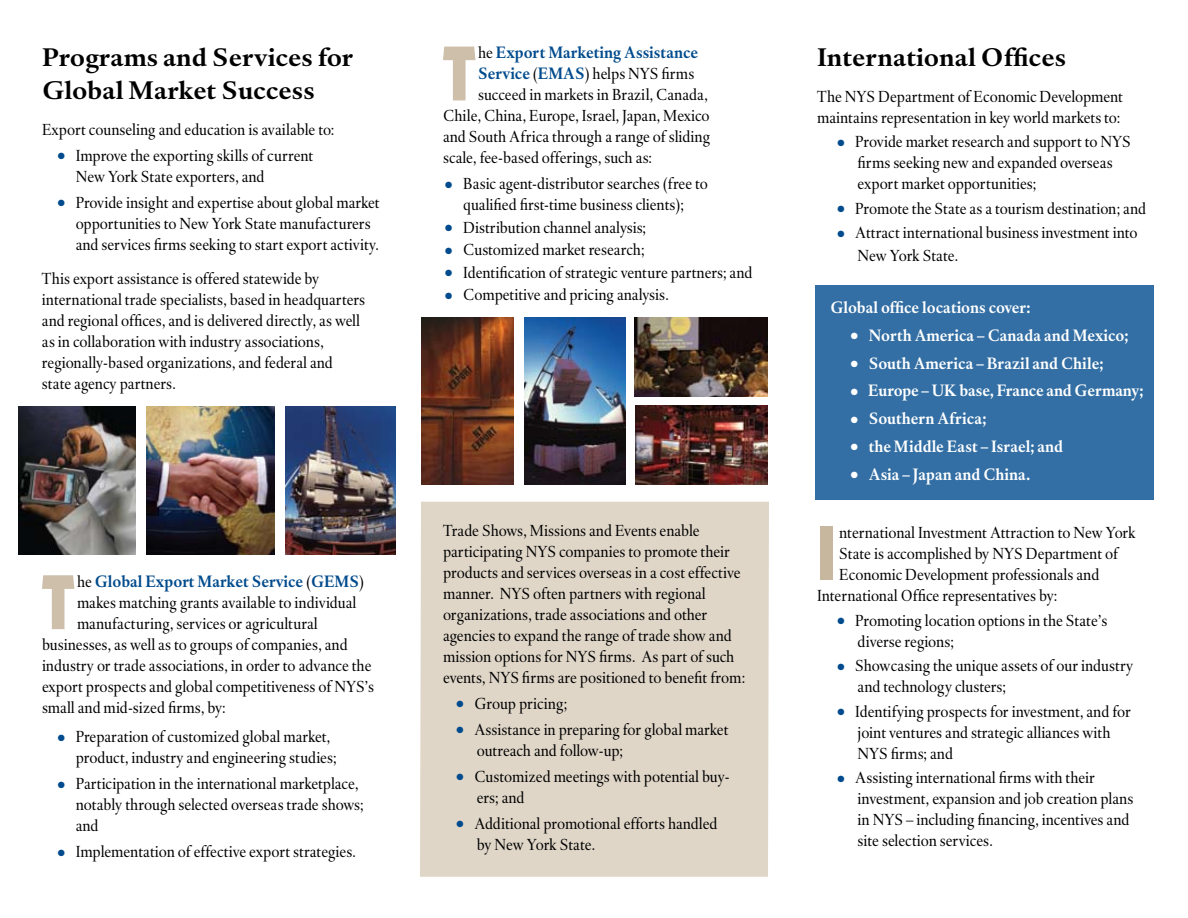
<style>
.page{position:relative;width:1188px;height:918px;background:#fff}
.page>*{position:absolute;margin:0;border:0;box-sizing:border-box;transform-origin:0 0}
.t1{font:900 74.85px "Kabel";color:#cdbfaa;scale:.9 1}
.t2{font:900 74.85px "Kabel";color:#c7b79f;scale:.9 1}
.t3{font:700 25.5px/33px "Haarlemmer";color:#000}
.t4{font:16.5px/21px "Haarlemmer";color:#000;scale:.9 1}
.t5{font:700 16.5px "Haarlemmer";color:#fff;scale:.9 1}
.t6{font:700 16.5px "Haarlemmer";color:#004b8d;scale:.9 1}
.s1{color:#004b8d}
.s2{font-weight:400;color:#000}
.s3{font-weight:700;color:#004b8d}
</style>
<div class="page">
<div style="left:815px;top:286px;width:338px;height:214px;background:#336fa4"></div>
<div style="left:420px;top:502px;width:349px;height:375px;background:#dfd6c8"></div>
<img style="left:147px;top:406px;width:127px;height:148px">
<img style="left:422px;top:317px;width:92px;height:168px">
<img style="left:635px;top:405px;width:133px;height:80px">
<img style="left:635px;top:317px;width:133px;height:80px">
<img style="left:524px;top:317px;width:101px;height:168px">
<img style="left:19px;top:407px;width:117px;height:147px">
<img style="left:285px;top:406px;width:111px;height:148px">
<h2 class="t3" style="left:42px;top:40px;width:313px">Programs and Services for<br>Global Market Success</h2>
<p class="t4" style="left:42px;top:119px;width:327px">Export counseling and education is available to:</p>
<p class="t4" style="left:76px;top:145px;width:266px;text-indent:-18px"><span class="s1">●</span> Improve the exporting skills of current<br>New York State exporters, and</p>
<p class="t4" style="left:76px;top:192px;width:339px;text-indent:-18px"><span class="s1">●</span> Provide insight and expertise about global market opportunities to New York State manufacturers and services firms seeking to start export activity.</p>
<p class="t4" style="left:42px;top:269px;width:361px">This export assistance is offered statewide by international trade specialists, based in headquarters and regional offices, and is delivered directly, as well as in collaboration with industry associations, regionally-based organizations, and federal and state agency partners.</p>
<h1 class="t1" style="left:42px;top:555px;width:37px">T</h1>
<p class="t6" style="left:77px;top:571px;width:320px"><span class="s2">he</span> Global Export Market Service <span class="s2">(</span>GEMS<span class="s2">)</span></p>
<p class="t4" style="left:77px;top:593px;width:312px">makes matching grants available to individual</p>
<p class="t4" style="left:77px;top:614px;width:269px">manufacturing, services or agricultural</p>
<p class="t4" style="left:42px;top:635px;width:341px">businesses, as well as to groups of companies, and</p>
<p class="t4" style="left:42px;top:656px;width:368px">industry or trade associations, in order to advance the</p>
<p class="t4" style="left:42px;top:677px;width:371px">export prospects and global competitiveness of NYS’s</p>
<p class="t4" style="left:42px;top:698px;width:206px">small and mid-sized firms, by:</p>
<p class="t4" style="left:76px;top:727px;width:291px;text-indent:-18px"><span class="s1">●</span> Preparation of customized global market, product, industry and engineering studies;</p>
<p class="t4" style="left:76px;top:774px;width:321px;text-indent:-18px"><span class="s1">●</span> Participation in the international marketplace, notably through selected overseas trade shows; and</p>
<p class="t4" style="left:58px;top:842px;width:333px"><span class="s1">●</span> Implementation of effective export strategies.</p>
<h1 class="t1" style="left:443px;top:26px;width:37px">T</h1>
<p class="t6" style="left:478px;top:42px;width:246px"><span class="s2">he</span> Export Marketing Assistance</p>
<p class="t4" style="left:478px;top:64px;width:242px"><span class="s3">Service</span> (<span class="s3">EMAS</span>) helps NYS firms</p>
<p class="t4" style="left:478px;top:85px;width:257px">succeed in markets in Brazil, Canada,</p>
<p class="t4" style="left:443px;top:106px;width:298px">Chile, China, Europe, Israel, Japan, Mexico</p>
<p class="t4" style="left:443px;top:127px;width:299px">and South Africa through a range of sliding</p>
<p class="t4" style="left:443px;top:148px;width:234px">scale, fee-based offerings, such as:</p>
<p class="t4" style="left:445px;top:174px;width:293px;text-align:center"><span class="s1">●</span> Basic agent-distributor searches (free to qualified first-time business clients);</p>
<p class="t4" style="left:445px;top:217px;width:225px"><span class="s1">●</span> Distribution channel analysis;</p>
<p class="t4" style="left:445px;top:240px;width:223px"><span class="s1">●</span> Customized market research;</p>
<p class="t4" style="left:445px;top:262px;width:343px"><span class="s1">●</span> Identification of strategic venture partners; and</p>
<p class="t4" style="left:445px;top:285px;width:250px"><span class="s1">●</span> Competitive and pricing analysis.</p>
<p class="t4" style="left:443px;top:520px;width:337px">Trade Shows, Missions and Events enable participating NYS companies to promote their products and services overseas in a cost effective manner. NYS often partners with regional organizations, trade associations and other agencies to expand the range of trade show and mission options for NYS firms. As part of such events, NYS firms are positioned to benefit from:</p>
<p class="t4" style="left:457px;top:693px;width:124px"><span class="s1">●</span> Group pricing;</p>
<p class="t4" style="left:477px;top:719px;width:281px;text-indent:-20px"><span class="s1">●</span> Assistance in preparing for global market outreach and follow-up;</p>
<p class="t4" style="left:477px;top:766px;width:282px;text-indent:-20px"><span class="s1">●</span> Customized meetings with potential buy&shy;ers; and</p>
<p class="t4" style="left:477px;top:813px;width:269px;text-indent:-20px"><span class="s1">●</span> Additional promotional efforts handled by New York State.</p>
<h2 class="t3" style="left:817px;top:40px;width:250px">International Offices</h2>
<p class="t4" style="left:817px;top:86px;width:342px">The NYS Department of Economic Development maintains representation in key world markets to:</p>
<p class="t4" style="left:858px;top:132px;width:305px;text-indent:-20px"><span class="s1">●</span> Provide market research and support to NYS firms seeking new and expanded overseas export market opportunities;</p>
<p class="t4" style="left:837px;top:198px;width:345px"><span class="s1">●</span> Promote the State as a tourism destination; and</p>
<p class="t4" style="left:858px;top:222px;width:313px;line-height:22.5px;text-indent:-20px"><span class="s1">●</span> Attract international business investment into<br>New York State.</p>
<p class="t5" style="left:831px;top:297px;width:224px">Global office locations cover:</p>
<p class="t5" style="left:851px;top:324px;width:310px">● North America – Canada and Mexico;</p>
<p class="t5" style="left:851px;top:352px;width:282px">● South America – Brazil and Chile;</p>
<p class="t5" style="left:851px;top:380px;width:327px">● Europe – UK base, France and Germany;</p>
<p class="t5" style="left:851px;top:408px;width:152px">● Southern Africa;</p>
<p class="t5" style="left:851px;top:435px;width:237px">● the Middle East – Israel; and</p>
<p class="t5" style="left:851px;top:463px;width:201px">● Asia – Japan and China.</p>
<h1 class="t2" style="left:817px;top:506px;width:22px">I</h1>
<p class="t4" style="left:839px;top:523px;width:331px">nternational Investment Attraction to New York</p>
<p class="t4" style="left:839px;top:544px;width:311px">State is accomplished by NYS Department of</p>
<p class="t4" style="left:839px;top:565px;width:291px">Economic Development professionals and</p>
<p class="t4" style="left:817px;top:586px;width:269px">International Office representatives by:</p>
<p class="t4" style="left:858px;top:610px;width:279px;text-indent:-20px"><span class="s1">●</span> Promoting location options in the State’s diverse regions;</p>
<p class="t4" style="left:858px;top:656px;width:308px;text-indent:-20px"><span class="s1">●</span> Showcasing the unique assets of our industry and technology clusters;</p>
<p class="t4" style="left:858px;top:701px;width:305px;text-indent:-20px"><span class="s1">●</span> Identifying prospects for investment, and for joint ventures and strategic alliances with<br>NYS firms; and</p>
<p class="t4" style="left:858px;top:768px;width:308px;text-indent:-20px"><span class="s1">●</span> Assisting international firms with their investment, expansion and job creation plans in NYS – including financing, incentives and site selection services.</p>
</div>
